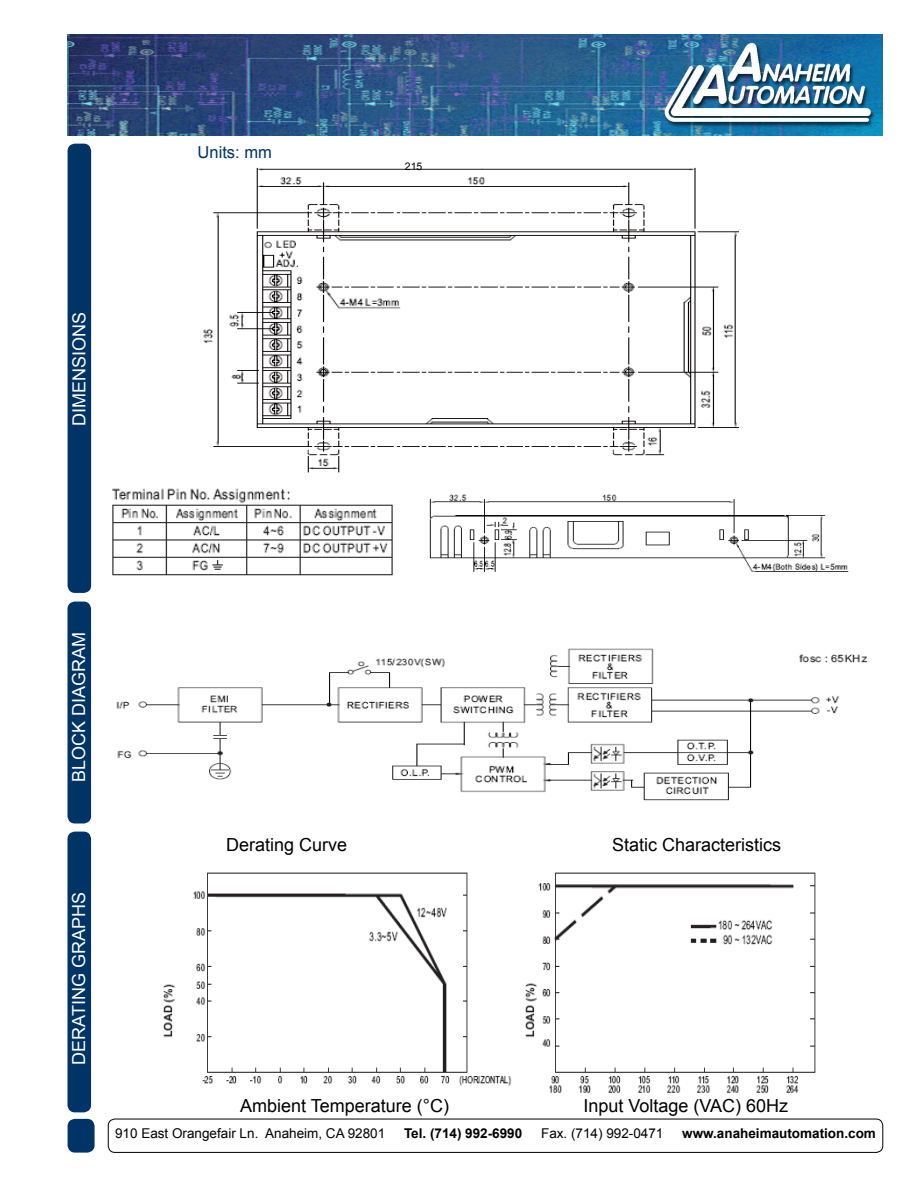
<style>
.page{position:relative;width:918px;height:1188px;background:#fff}
.page>*{position:absolute;margin:0;border:0;box-sizing:border-box;transform-origin:0 0}
.t1{font:18px "Arial";color:#000}
.t2{font:18px "Arial";color:#fff}
.t3{font:16.5px "Arial";color:#036}
.t4{font:13.5px "Arial";color:#000}
.t5{font:700 13.5px "Arial";color:#000}
.t6{font:10.5px "Arial";color:#000}
</style>
<div class="page">
<img style="left:68px;top:35px;width:815px;height:101px">
<div style="left:68px;top:144px;width:22px;height:448px;background:#036;border-radius:7px"></div>
<div style="left:68px;top:144px;width:23px;height:449px;border:2px solid #036;border-radius:7px"></div>
<div style="left:68px;top:1120px;width:26px;height:32px;background:#036;border-radius:7px"></div>
<div style="left:68px;top:1119px;width:27px;height:34px;border:2px solid #036;border-radius:7px"></div>
<div style="left:108px;top:1119px;width:775px;height:34px;border:1px solid #000;border-radius:7px"></div>
<div style="left:68px;top:602px;width:22px;height:221px;background:#036;border-radius:7px"></div>
<div style="left:68px;top:602px;width:23px;height:222px;border:2px solid #036;border-radius:7px"></div>
<div style="left:68px;top:832px;width:22px;height:280px;background:#036;border-radius:7px"></div>
<div style="left:68px;top:832px;width:23px;height:280px;border:2px solid #036;border-radius:7px"></div>
<img style="left:203px;top:167px;width:536px;height:306px">
<img style="left:429px;top:494px;width:420px;height:78px">
<img style="left:112px;top:488px;width:281px;height:88px">
<img style="left:116px;top:648px;width:752px;height:153px">
<img style="left:163px;top:872px;width:653px;height:221px">
<p class="t2" style="left:67px;top:426px;width:116px;rotate:-90deg">DIMENSIONS</p>
<p class="t3" style="left:198px;top:141px;width:76px">Units: mm</p>
<p class="t6" style="left:405px;top:159px;width:19px">215</p>
<p class="t2" style="left:67px;top:782px;width:152px;rotate:-90deg">BLOCK DIAGRAM</p>
<p class="t2" style="left:67px;top:1065px;width:174px;rotate:-90deg">DERATING GRAPHS</p>
<p class="t1" style="left:226px;top:833px;width:123px">Derating Curve</p>
<p class="t1" style="left:612px;top:833px;width:171px">Static Characteristics</p>
<p class="t1" style="left:240px;top:1094px;width:210px">Ambient Temperature (°C)</p>
<p class="t1" style="left:583px;top:1094px;width:206px">Input Voltage (VAC) 60Hz</p>
<p class="t4" style="left:115px;top:1125px;width:272px">910 East Orangefair Ln. Anaheim, CA 92801</p>
<p class="t5" style="left:404px;top:1125px;width:120px">Tel. (714) 992-6990</p>
<p class="t4" style="left:541px;top:1125px;width:124px">Fax. (714) 992-0471</p>
<p class="t5" style="left:682px;top:1125px;width:195px">www.anaheimautomation.com</p>
</div>
